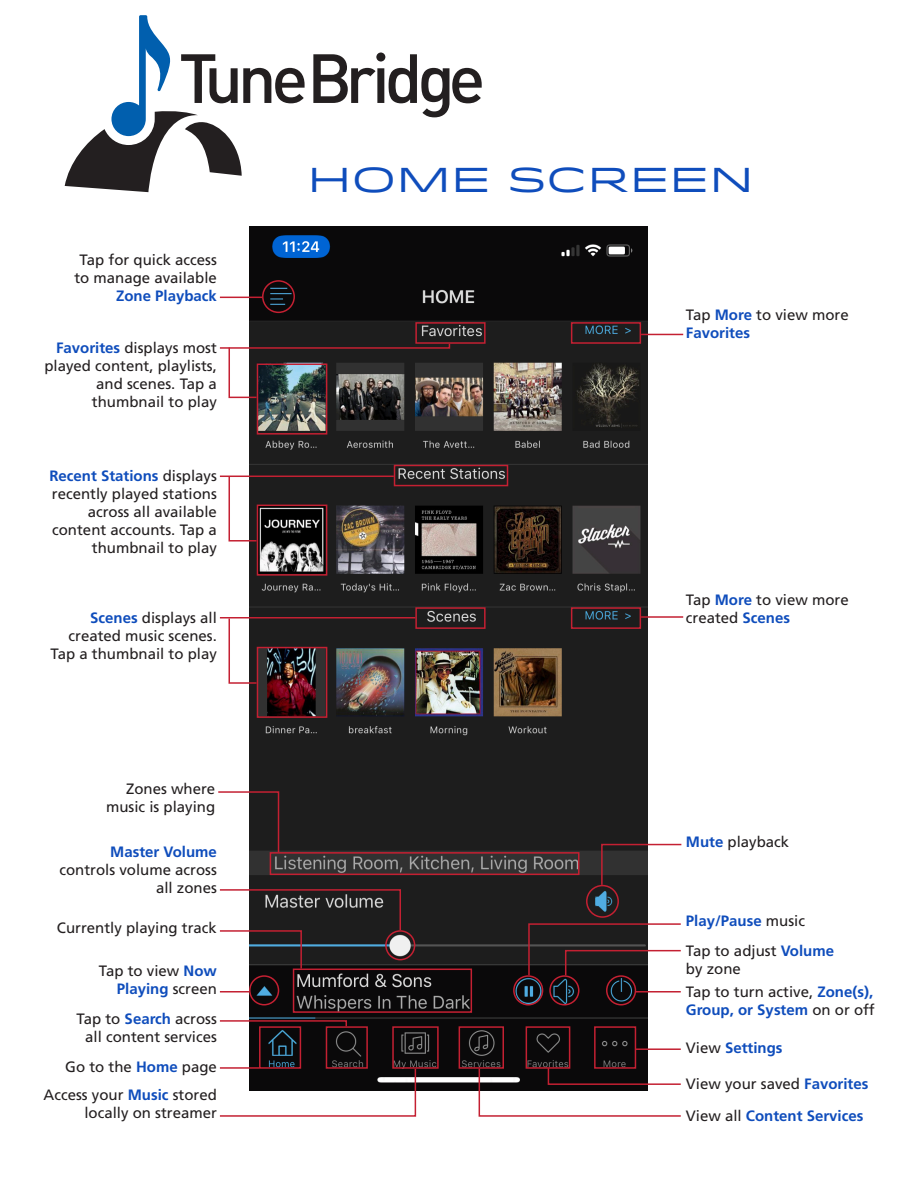
<style>
.page{position:relative;width:918px;height:1188px;background:#fff}
.page>*{position:absolute;margin:0;border:0;box-sizing:border-box;transform-origin:0 0}
.Paragraph_Style_3{font:34.5px "Idlewild";letter-spacing:.01em;color:#0f4dbc}
.t1{font:15px/18px "Frutiger LT Std";color:#231f20;text-align:right}
.t2{font:700 15px "Frutiger LT Std";color:#0f4dbc}
.s1{font-weight:700;color:#0f4dbc}
.s2{font-weight:400;color:#231f20}
</style>
<div class="page">
<svg style="left:65px;top:15px;width:417px;height:177px"></svg>
<img style="left:249px;top:227px;width:399px;height:863px">
<div style="left:262px;top:280px;width:33px;height:33px;border:2px solid #c42032;border-radius:50%"></div>
<div style="left:415px;top:322px;width:71px;height:22px;border:2px solid #c42032"></div>
<div style="left:415px;top:607px;width:71px;height:22px;border:2px solid #c42032"></div>
<div style="left:394px;top:465px;width:114px;height:21px;border:2px solid #c42032"></div>
<div style="left:571px;top:322px;width:70px;height:22px;border:2px solid #c42032"></div>
<div style="left:571px;top:607px;width:70px;height:22px;border:2px solid #c42032"></div>
<div style="left:259px;top:1026px;width:42px;height:43px;border:2px solid #c42032"></div>
<div style="left:326px;top:1026px;width:42px;height:43px;border:2px solid #c42032"></div>
<div style="left:392px;top:1026px;width:47px;height:43px;border:2px solid #c42032"></div>
<div style="left:459px;top:1026px;width:45px;height:43px;border:2px solid #c42032"></div>
<div style="left:526px;top:1026px;width:44px;height:43px;border:2px solid #c42032"></div>
<div style="left:594px;top:1026px;width:42px;height:43px;border:2px solid #c42032"></div>
<div style="left:293px;top:969px;width:179px;height:44px;border:2px solid #c42032"></div>
<div style="left:270px;top:852px;width:310px;height:23px;border:2px solid #c42032"></div>
<div style="left:586px;top:885px;width:33px;height:33px;border:2px solid #c42032;border-radius:50%"></div>
<div style="left:606px;top:975px;width:30px;height:31px;border:2px solid #c42032;border-radius:50%"></div>
<div style="left:549px;top:975px;width:31px;height:31px;border:2px solid #c42032;border-radius:50%"></div>
<div style="left:513px;top:975px;width:30px;height:31px;border:2px solid #c42032;border-radius:50%"></div>
<div style="left:249px;top:975px;width:30px;height:31px;border:2px solid #c42032;border-radius:50%"></div>
<div style="left:385px;top:930px;width:30px;height:30px;border:2px solid #c42032;border-radius:50%"></div>
<hr style="left:220px;top:297px;width:42px;height:1px;background:#c42032">
<hr style="left:641px;top:334px;width:42px;height:1px;background:#c42032">
<hr style="left:641px;top:616px;width:42px;height:2px;background:#c42032">
<hr style="left:220px;top:617px;width:195px;height:2px;background:#c42032">
<hr style="left:220px;top:476px;width:174px;height:1px;background:#c42032">
<svg style="left:228px;top:475px;width:30px;height:67px"></svg>
<svg style="left:228px;top:618px;width:30px;height:67px"></svg>
<img style="left:219px;top:342px;width:232px;height:57px">
<svg style="left:600px;top:843px;width:82px;height:43px"></svg>
<hr style="left:220px;top:991px;width:29px;height:2px;background:#c42032">
<hr style="left:636px;top:991px;width:45px;height:2px;background:#c42032">
<svg style="left:219px;top:888px;width:183px;height:82px"></svg>
<svg style="left:218px;top:791px;width:62px;height:63px"></svg>
<div style="left:257px;top:505px;width:70px;height:71px;border:2px solid #c42032"></div>
<div style="left:257px;top:647px;width:70px;height:71px;border:2px solid #c42032"></div>
<div style="left:257px;top:364px;width:70px;height:71px;border:2px solid #c42032"></div>
<svg style="left:219px;top:1019px;width:129px;height:9px"></svg>
<svg style="left:527px;top:923px;width:154px;height:54px"></svg>
<svg style="left:219px;top:1067px;width:198px;height:50px"></svg>
<svg style="left:478px;top:1067px;width:203px;height:50px"></svg>
<hr style="left:636px;top:1048px;width:45px;height:2px;background:#c42032">
<p class="t1" style="left:74px;top:251px;width:144px">Tap for quick access to manage available<br><span class="s1">Zone Playback</span></p>
<p class="t1" style="left:44px;top:338px;width:174px"><span class="s1">Favorites</span> displays most played content, playlists, and scenes. Tap a thumbnail to play</p>
<p class="t1" style="left:49px;top:467px;width:169px"><span class="s1">Recent Stations</span> displays recently played stations across all available content accounts. Tap a thumbnail to play</p>
<p class="t1" style="left:50px;top:609px;width:168px"><span class="s1">Scenes</span> displays all created music scenes.<br>Tap a thumbnail to play</p>
<p class="t1" style="left:106px;top:780px;width:111px">Zones where music is playing</p>
<p class="t2" style="left:110px;top:843px;width:108px">Master Volume</p>
<p class="t1" style="left:59px;top:861px;width:159px">controls volume across all zones</p>
<p class="t1" style="left:57px;top:919px;width:162px">Currently playing track</p>
<p class="t1" style="left:99px;top:962px;width:120px">Tap to view <span class="s1">Now<br>Playing</span> screen</p>
<p class="t1" style="left:77px;top:1010px;width:142px;text-align:center">Tap to <span class="s1">Search</span> across all content services</p>
<p class="t1" style="left:65px;top:1057px;width:153px">Go to the <span class="s1">Home</span> page</p>
<p class="t1" style="left:44px;top:1086px;width:175px">Access your <span class="s1">Music</span> stored locally on streamer</p>
<p class="Paragraph_Style_3" style="left:307px;top:154px;width:448px">HOME SCREEN</p>
<p class="t1" style="left:686px;top:306px;width:164px;text-align:left">Tap <span class="s1">More</span> to view more<br><span class="s1">Favorites</span></p>
<p class="t1" style="left:686px;top:590px;width:164px;text-align:left">Tap <span class="s1">More</span> to view more created <span class="s1">Scenes</span></p>
<p class="t1" style="left:686px;top:833px;width:105px"><span class="s1">Mute</span> playback</p>
<p class="t2" style="left:686px;top:912px;width:121px">Play/Pause <span class="s2">music</span></p>
<p class="t1" style="left:686px;top:942px;width:150px;text-align:left">Tap to adjust <span class="s1">Volume </span>by zone</p>
<p class="t1" style="left:686px;top:983px;width:190px;text-align:left">Tap to turn active, <span class="s1">Zone(s),<br>Group, or System</span> on or off</p>
<p class="t2" style="left:686px;top:1039px;width:98px"><span class="s2">View</span> Settings</p>
<p class="t1" style="left:686px;top:1074px;width:184px">View your saved <span class="s1">Favorites</span></p>
<p class="t2" style="left:686px;top:1107px;width:179px"><span class="s2">View all</span> Content Services</p>
</div>
